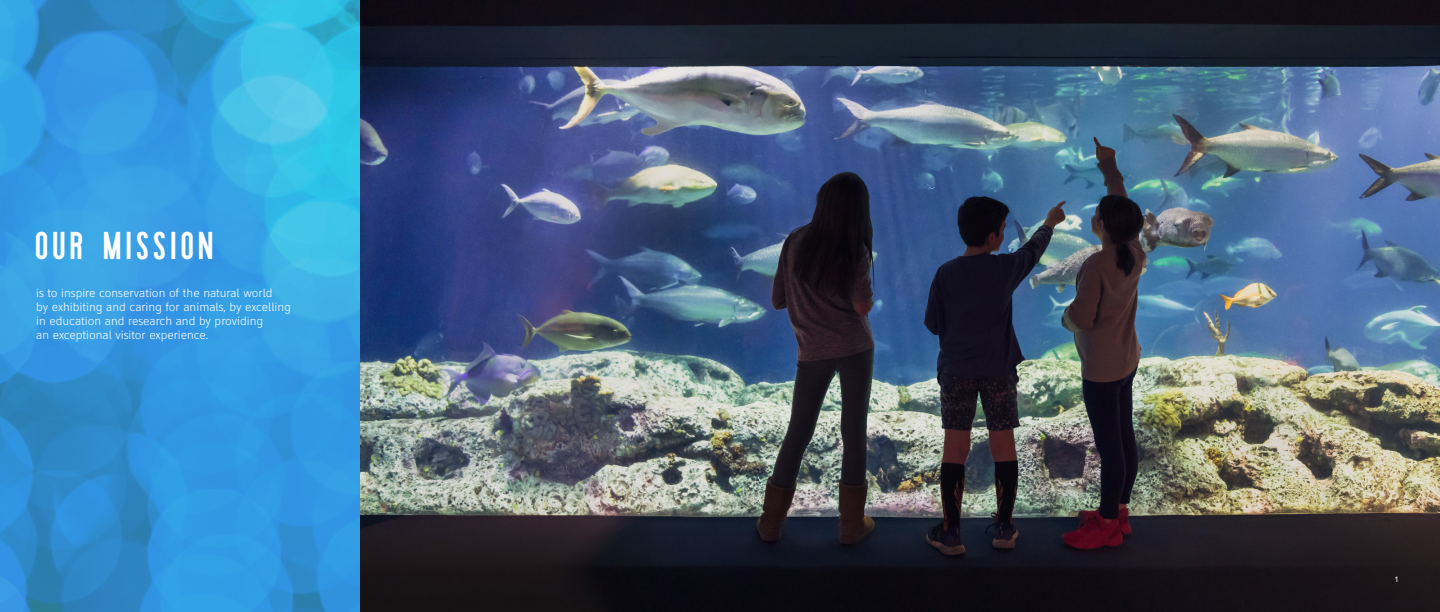
<style>
.page{position:relative;width:1440px;height:612px;background:#fff}
.page>*{position:absolute;margin:0;border:0;box-sizing:border-box;transform-origin:0 0}
.t1{font:43px "Holtzman";letter-spacing:.075em;color:#fff}
.t2{font:300 12px/14px "Clearview One";color:#fff}
.t3{font:8px "Clearview One";color:#fff}
</style>
<div class="page">
<img style="left:360px;top:0;width:1080px;height:612px">
<img style="left:0;top:0;width:360px;height:612px">
<h1 class="t1" style="left:36px;top:224px;width:181px">OUR MISSION</h1>
<p class="t2" style="left:36px;top:286px;width:256px">is to inspire conservation of the natural world<br>by exhibiting and caring for animals, by excelling in education and research and by providing<br>an exceptional visitor experience.</p>
<p class="t3" style="left:1395px;top:575px;width:4px">1</p>
</div>
